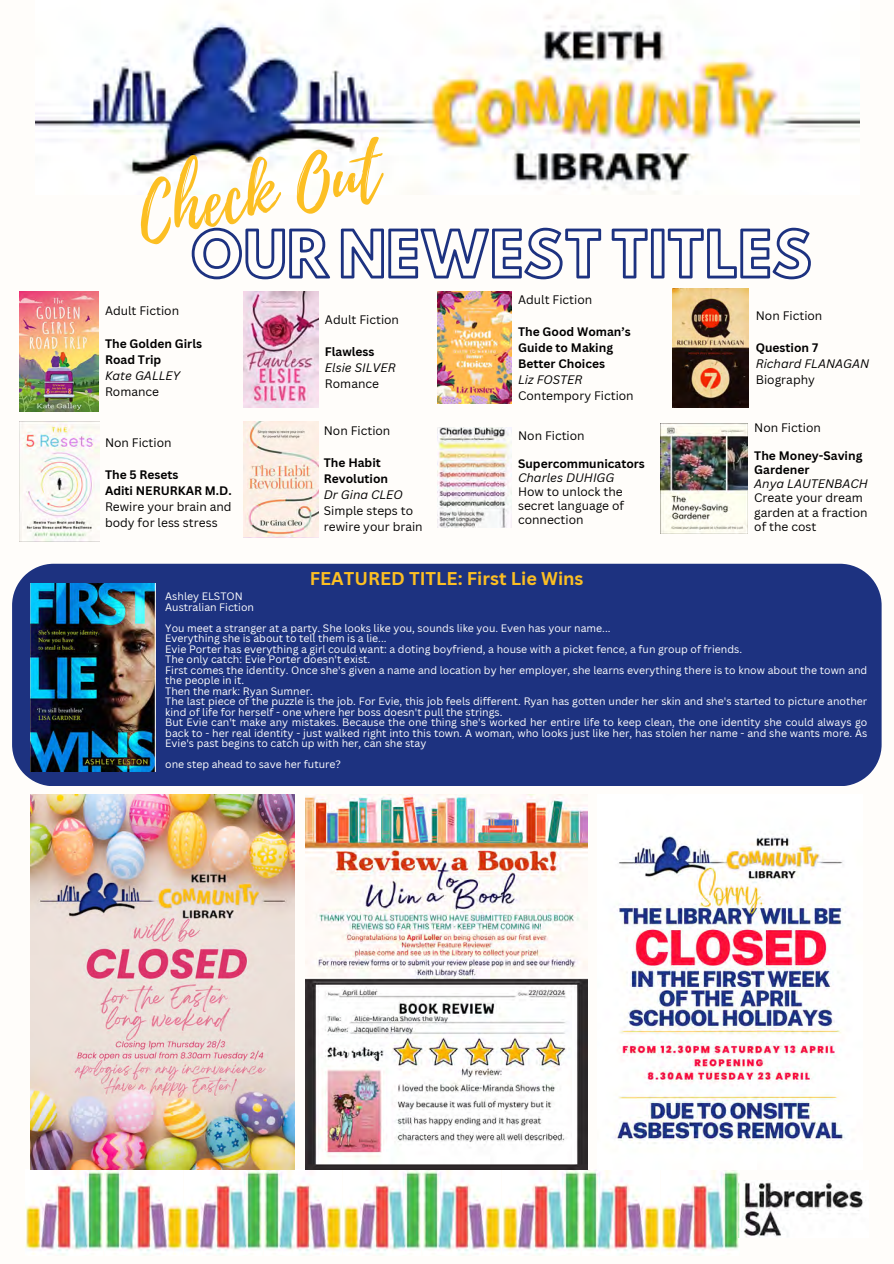
<style>
.page{position:relative;width:894px;height:1264px;background:#fff}
.page>*{position:absolute;margin:0;border:0;box-sizing:border-box;transform-origin:0 0}
.t1{font:69px "Playlist Script";color:#fcbf23}
.t2{font:57px "Hussar Ekologiczne 1";color:#1d3280}
.t3{font:700 18px "Canva Sans";color:#fcbf23}
.t4{font:12px/14px "Canva Sans";color:#000}
.t5{font:700 12px/16px "Canva Sans";color:#000}
.t6{font:italic 12px/16px "Canva Sans";color:#000}
.t7{font:10.5px/10.5px "Canva Sans";color:#fff}
.s1{font-weight:400;font-style:italic}
.s2{font-weight:400}
.s3{font-weight:700}
.s4{font-weight:700;font-style:normal}
.s5{font-style:normal}
.s6{font-style:italic}
</style>
<div class="page">
<div style="left:0;top:0;width:893px;height:1263px;background:#fffdfa"></div>
<img style="left:36px;top:15px;width:823px;height:175px">
<div style="left:12px;top:563px;width:869px;height:223px;background:#1d3280"></div>
<img style="left:25px;top:1169px;width:78px;height:85px">
<img style="left:105px;top:1169px;width:77px;height:85px">
<img style="left:184px;top:1169px;width:78px;height:85px">
<img style="left:264px;top:1169px;width:157px;height:85px">
<img style="left:502px;top:1169px;width:78px;height:85px">
<img style="left:423px;top:1169px;width:77px;height:85px">
<img style="left:582px;top:1169px;width:77px;height:85px">
<img style="left:661px;top:1170px;width:78px;height:84px">
<img style="left:738px;top:1179px;width:125px;height:58px">
<img style="left:20px;top:291px;width:78px;height:121px">
<img style="left:243px;top:291px;width:75px;height:116px">
<img style="left:437px;top:291px;width:74px;height:113px">
<img style="left:672px;top:289px;width:76px;height:118px">
<img style="left:20px;top:421px;width:80px;height:121px">
<img style="left:243px;top:421px;width:75px;height:115px">
<img style="left:437px;top:428px;width:74px;height:100px">
<img style="left:660px;top:424px;width:86px;height:109px">
<img style="left:30px;top:583px;width:125px;height:188px">
<img style="left:306px;top:794px;width:281px;height:375px">
<img style="left:30px;top:794px;width:265px;height:375px">
<img style="left:615px;top:836px;width:231px;height:308px">
<h4 class="t1" style="left:129px;top:167px;width:246px;rotate:-11deg">Check Out</h4>
<h4 class="t2" style="left:190px;top:231px;width:623px">OUR NEWEST TITLES</h4>
<p class="t4" style="left:105px;top:304px;width:76px">Adult Fiction</p>
<p class="t5" style="left:105px;top:335px;width:98px">The Golden Girls<br>Road Trip<br><span class="s1">Kate GALLEY<br></span><span class="s2">Romance</span></p>
<p class="t4" style="left:105px;top:435px;width:68px">Non Fiction</p>
<p class="t4" style="left:105px;top:466px;width:128px;line-height:16px"><span class="s3">The 5 Resets<br>Aditi NERURKAR M.D.<br></span>Rewire your brain and body for less stress</p>
<p class="t4" style="left:325px;top:312px;width:76px">Adult Fiction</p>
<p class="t6" style="left:325px;top:343px;width:72px"><span class="s4">Flawless<br></span>Elsie SILVER<br><span class="s5">Romance</span></p>
<p class="t4" style="left:324px;top:423px;width:68px">Non Fiction</p>
<p class="t4" style="left:324px;top:454px;width:100px;line-height:16px"><span class="s3">The Habit<br>Revolution<br></span><span class="s6">Dr Gina CLEO<br></span>Simple steps to rewire your brain</p>
<p class="t4" style="left:518px;top:292px;width:76px">Adult Fiction</p>
<h3 class="t5" style="left:518px;top:323px;width:117px">The Good Woman’s<br>Guide to Making<br>Better Choices<br><span class="s1">Liz FOSTER<br></span><span class="s2">Contempory Fiction</span></h3>
<p class="t4" style="left:518px;top:428px;width:68px">Non Fiction</p>
<p class="t4" style="left:518px;top:456px;width:128px"><span class="s3">Supercommunicators<br></span><span class="s6">Charles DUHIGG<br></span>How to unlock the secret language of connection</p>
<h1 class="t3" style="left:310px;top:566px;width:275px">FEATURED TITLE: First Lie Wins</h1>
<p class="t4" style="left:755px;top:308px;width:68px">Non Fiction</p>
<p class="t6" style="left:755px;top:339px;width:115px"><span class="s4">Question 7<br></span>Richard FLANAGAN<br><span class="s5">Biography</span></p>
<p class="t4" style="left:754px;top:421px;width:68px">Non Fiction</p>
<p class="t4" style="left:754px;top:449px;width:115px"><span class="s3">The Money-Saving<br>Gardener<br></span><span class="s6">Anya LAUTENBACH<br></span>Create your dream garden at a fraction of the cost</p>
<h2 class="t7" style="left:165px;top:591px;width:79px">Ashley ELSTON</h2>
<p class="t7" style="left:165px;top:601px;width:90px">Australian Fiction</p>
<p class="t7" style="left:165px;top:622px;width:446px">You meet a stranger at a party. She looks like you, sounds like you. Even has your name...</p>
<p class="t7" style="left:165px;top:633px;width:223px">Everything she is about to tell them is a lie...</p>
<p class="t7" style="left:165px;top:643px;width:578px">Evie Porter has everything a girl could want: a doting boyfriend, a house with a picket fence, a fun group of friends.</p>
<h4 class="t7" style="left:165px;top:654px;width:206px">The only catch: Evie Porter doesn't exist.</h4>
<h4 class="t7" style="left:165px;top:664px;width:703px">First comes the identity. Once she's given a name and location by her employer, she learns everything there is to know about the town and the people in it.</h4>
<h4 class="t7" style="left:165px;top:685px;width:149px">Then the mark: Ryan Sumner.</h4>
<h4 class="t7" style="left:165px;top:696px;width:703px">The last piece of the puzzle is the job. For Evie, this job feels different. Ryan has gotten under her skin and she's started to picture another kind of life for herself - one where her boss doesn't pull the strings.</h4>
<h4 class="t7" style="left:165px;top:717px;width:703px;text-align:justify">But Evie can't make any mistakes. Because the one thing she's worked her entire life to keep clean, the one identity she could always go back to - her real identity - just walked right into this town. A woman, who looks just like her, has stolen her name - and she wants more. As Evie's past begins to catch up with her, can she stay</h4>
<h4 class="t7" style="left:165px;top:759px;width:177px">one step ahead to save her future?</h4>
</div>
